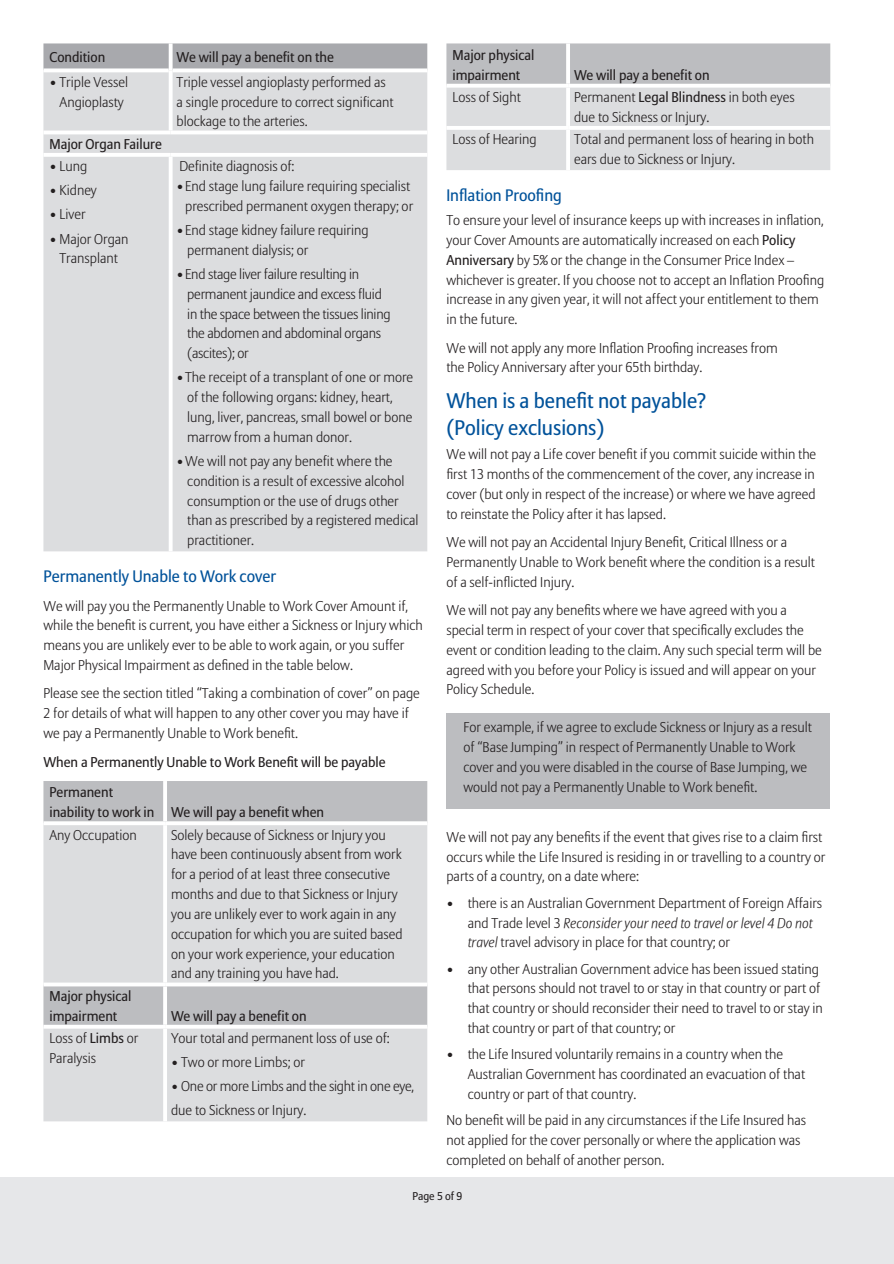
<style>
.page{position:relative;width:894px;height:1264px;background:#fff}
.page>*{position:absolute;margin:0;border:0;box-sizing:border-box;transform-origin:0 0}
.t1{font:21px/27px "Allianz Sans";color:#01529a}
.t2{font:16.5px "Allianz Sans";color:#01529a}
.t3{font:300 14.1px/19.8px "Allianz Sans";color:#231f20}
.t4{font:14.1px/19.8px "Allianz Sans";color:#231f20}
.t5{font:11.25px "Allianz Sans";color:#231f20}
.s1{font-weight:400}
.s2{font-style:italic}
</style>
<div class="page">
<div style="left:1px;top:1176px;width:893px;height:87px;background:#e6e7e9"></div>
<svg style="left:446px;top:43px;width:384px;height:127px;background:#d1d2d4"></svg>
<hr style="left:566px;top:43px;width:4px;height:41px;background:#fff">
<svg style="left:446px;top:84px;width:122px;height:4px"></svg>
<svg style="left:568px;top:84px;width:262px;height:4px"></svg>
<hr style="left:566px;top:88px;width:4px;height:38px;background:#fff">
<hr style="left:446px;top:126px;width:122px;height:4px;background:#fff">
<hr style="left:568px;top:126px;width:262px;height:4px;background:#fff">
<hr style="left:566px;top:130px;width:4px;height:40px;background:#fff">
<div style="left:446px;top:713px;width:384px;height:95px;background:#bcbdc0"></div>
<div style="left:43px;top:43px;width:384px;height:25px;background:#a8a9ad"></div>
<div style="left:43px;top:72px;width:384px;height:479px;background:#dcdddf"></div>
<svg style="left:43px;top:68px;width:126px;height:3px"></svg>
<svg style="left:173px;top:68px;width:254px;height:1px"></svg>
<svg style="left:169px;top:70px;width:4px;height:60px"></svg>
<svg style="left:43px;top:130px;width:128px;height:4px"></svg>
<svg style="left:171px;top:130px;width:256px;height:4px"></svg>
<hr style="left:171px;top:153px;width:256px;height:4px;background:#fff">
<hr style="left:43px;top:153px;width:128px;height:4px;background:#fff">
<svg style="left:169px;top:157px;width:4px;height:394px"></svg>
<svg style="left:169px;top:43px;width:4px;height:27px"></svg>
<div style="left:43px;top:781px;width:384px;height:40px;background:#bcbdc0"></div>
<svg style="left:43px;top:825px;width:384px;height:296px;background:#d8d9db"></svg>
<hr style="left:163px;top:781px;width:4px;height:40px;background:#fff">
<svg style="left:43px;top:821px;width:122px;height:2px"></svg>
<svg style="left:165px;top:821px;width:262px;height:1px"></svg>
<hr style="left:163px;top:825px;width:4px;height:157px;background:#fff">
<svg style="left:43px;top:982px;width:122px;height:4px"></svg>
<svg style="left:165px;top:982px;width:262px;height:4px"></svg>
<hr style="left:163px;top:986px;width:4px;height:38px;background:#fff">
<svg style="left:43px;top:1024px;width:122px;height:4px"></svg>
<svg style="left:165px;top:1024px;width:262px;height:4px"></svg>
<hr style="left:163px;top:1028px;width:4px;height:93px;background:#fff">
<p class="t4" style="left:49px;top:48px;width:57px">Condition</p>
<p class="t4" style="left:177px;top:48px;width:159px">We will pay a benefit on the</p>
<p class="t3" style="left:49px;top:73px;width:80px;text-align:center">• Triple Vessel<br>Angioplasty</p>
<p class="t3" style="left:177px;top:73px;width:219px">Triple vessel angioplasty performed as a single procedure to correct significant blockage to the arteries.</p>
<p class="t4" style="left:49px;top:135px;width:114px">Major Organ Failure</p>
<p class="t3" style="left:49px;top:157px;width:39px">• Lung</p>
<p class="t3" style="left:49px;top:181px;width:49px">• Kidney</p>
<p class="t3" style="left:49px;top:205px;width:38px">• Liver</p>
<p class="t3" style="left:49px;top:229px;width:81px;text-align:center">• Major Organ<br>Transplant</p>
<p class="t3" style="left:179px;top:157px;width:116px">Definite diagnosis of:</p>
<p class="t3" style="left:177px;top:177px;width:238px;text-align:right">•End stage lung failure requiring specialist prescribed permanent oxygen therapy; or</p>
<p class="t3" style="left:187px;top:221px;width:183px;text-indent:-11px">•End stage kidney failure requiring permanent dialysis; or</p>
<p class="t3" style="left:187px;top:265px;width:205px;text-indent:-11px">•End stage liver failure resulting in permanent jaundice and excess fluid in the space between the tissues lining the abdomen and abdominal organs (ascites); or</p>
<p class="t3" style="left:187px;top:368px;width:227px;text-indent:-11px">•The receipt of a transplant of one or more of the following organs: kidney, heart, lung, liver, pancreas, small bowel or bone marrow from a human donor.</p>
<p class="t3" style="left:187px;top:452px;width:233px;text-indent:-11px">•We will not pay any benefit where the condition is a result of excessive alcohol consumption or the use of drugs other than as prescribed by a registered medical practitioner.</p>
<p class="t2" style="left:43px;top:566px;width:234px">Permanently Unable to Work cover</p>
<p class="t3" style="left:43px;top:596px;width:381px">We will pay you the Permanently Unable to Work Cover Amount if, while the benefit is current, you have either a Sickness or Injury which means you are unlikely ever to be able to work again, or you suffer Major Physical Impairment as defined in the table below.</p>
<p class="t3" style="left:43px;top:684px;width:378px">Please see the section titled “Taking a combination of cover” on page<br>2 for details of what will happen to any other cover you may have if we pay a Permanently Unable to Work benefit.</p>
<p class="t4" style="left:49px;top:746px;width:338px;line-height:30.9px;text-indent:-6px">When a Permanently Unable to Work Benefit will be payable<br>Permanent</p>
<p class="t4" style="left:49px;top:803px;width:276px">inability to work in We will pay a benefit when</p>
<p class="t3" style="left:49px;top:825px;width:89px">Any Occupation</p>
<p class="t3" style="left:171px;top:825px;width:233px">Solely because of Sickness or Injury you have been continuously absent from work for a period of at least three consecutive months and due to that Sickness or Injury you are unlikely ever to work again in any occupation for which you are suited based on your work experience, your education and any training you have had.</p>
<p class="t4" style="left:49px;top:986px;width:84px">Major physical impairment</p>
<p class="t4" style="left:171px;top:1006px;width:137px">We will pay a benefit on</p>
<p class="t3" style="left:49px;top:1028px;width:90px">Loss of <span class="s1">Limbs</span> or<br>Paralysis</p>
<p class="t3" style="left:171px;top:1028px;width:220px">Your total and permanent loss of use of:</p>
<p class="t3" style="left:171px;top:1052px;width:135px">• Two or more Limbs; or</p>
<p class="t3" style="left:171px;top:1074px;width:245px;line-height:24.2px">• One or more Limbs and the sight in one eye, due to Sickness or Injury.</p>
<p class="t4" style="left:452px;top:46px;width:84px">Major physical impairment</p>
<p class="t4" style="left:574px;top:65px;width:137px">We will pay a benefit on</p>
<p class="t3" style="left:452px;top:88px;width:70px">Loss of Sight</p>
<p class="t3" style="left:574px;top:88px;width:222px">Permanent <span class="s1">Legal Blindness</span> in both eyes due to Sickness or Injury.</p>
<p class="t3" style="left:452px;top:130px;width:86px">Loss of Hearing</p>
<p class="t3" style="left:574px;top:130px;width:241px">Total and permanent loss of hearing in both ears due to Sickness or Injury.</p>
<p class="t2" style="left:446px;top:185px;width:117px">Inflation Proofing</p>
<p class="t3" style="left:446px;top:211px;width:379px">To ensure your level of insurance keeps up with increases in inflation, your Cover Amounts are automatically increased on each <span class="s1">Policy Anniversary</span> by 5% or the change in the Consumer Price Index – whichever is greater. If you choose not to accept an Inflation Proofing increase in any given year, it will not affect your entitlement to them in the future.</p>
<p class="t3" style="left:446px;top:338px;width:333px">We will not apply any more Inflation Proofing increases from the Policy Anniversary after your 65th birthday.</p>
<h1 class="t1" style="left:446px;top:388px;width:262px">When is a benefit not payable? (Policy exclusions)</h1>
<p class="t3" style="left:446px;top:445px;width:371px;text-align:justify">We will not pay a Life cover benefit if you commit suicide within the first 13 months of the commencement of the cover, any increase in cover (but only in respect of the increase) or where we have agreed to reinstate the Policy after it has lapsed.</p>
<p class="t3" style="left:446px;top:532px;width:370px">We will not pay an Accidental Injury Benefit, Critical Illness or a<br>Permanently Unable to Work benefit where the condition is a result of a self-inflicted Injury.</p>
<p class="t3" style="left:446px;top:600px;width:377px">We will not pay any benefits where we have agreed with you a special term in respect of your cover that specifically excludes the event or condition leading to the claim. Any such special term will be agreed with you before your Policy is issued and will appear on your Policy Schedule.</p>
<p class="t3" style="left:463px;top:717px;width:350px">For example, if we agree to exclude Sickness or Injury as a result of “Base Jumping” in respect of Permanently Unable to Work cover and you were disabled in the course of Base Jumping, we would not pay a Permanently Unable to Work benefit.</p>
<p class="t3" style="left:446px;top:827px;width:380px">We will not pay any benefits if the event that gives rise to a claim first occurs while the Life Insured is residing in or travelling to a country or parts of a country, on a date where:</p>
<p class="t3" style="left:468px;top:893px;width:356px;text-indent:-21px">• there is an Australian Government Department of Foreign Affairs and Trade level 3 <span class="s2">Reconsider your need to travel or level 4 Do not travel</span> travel advisory in place for that country; or</p>
<p class="t3" style="left:468px;top:959px;width:357px;text-indent:-21px">• any other Australian Government advice has been issued stating that persons should not travel to or stay in that country or part of that country or should reconsider their need to travel to or stay in that country or part of that country; or</p>
<p class="t3" style="left:468px;top:1045px;width:339px;text-indent:-21px">• the Life Insured voluntarily remains in a country when the<br>Australian Government has coordinated an evacuation of that country or part of that country.</p>
<p class="t3" style="left:446px;top:1110px;width:361px">No benefit will be paid in any circumstances if the Life Insured has not applied for the cover personally or where the application was completed on behalf of another person.</p>
<p class="t5" style="left:412px;top:1189px;width:51px">Page 5 of 9</p>
</div>
